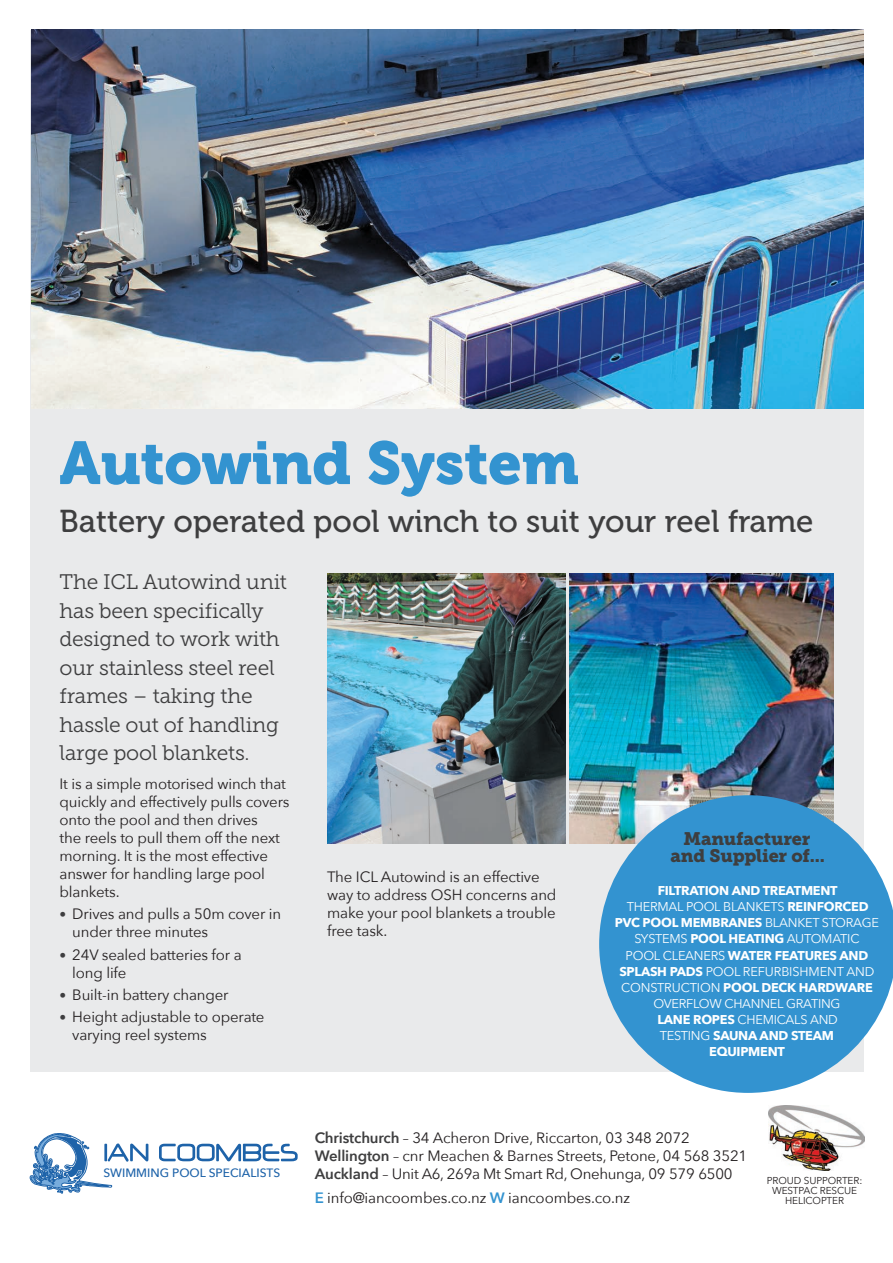
<style>
.page{position:relative;width:893px;height:1263px;background:#fff}
.page>*{position:absolute;margin:0;border:0;box-sizing:border-box;transform-origin:0 0}
.t1{font:60px "Museo 900";color:#3393d0}
.t2{font:31.5px "Museo 500";color:#3e3e3f}
.t3{font:21px/28.5px "Museo Slab 300";letter-spacing:-.01em;color:#3e3e3f}
.t4{font:18px/16.5px "Museo Slab 900";letter-spacing:-.01em;color:#3e3e3f;text-align:center}
.t5{font:15px/18px "Avenir Next";letter-spacing:-.01em;color:#231f20}
.t6{font:12.75px/16.2px "Avenir Next";letter-spacing:-.02em;color:#fff;text-align:center}
.t7{font:500 12px "Avenir Next";color:#1e63a9}
.t8{font:10.05px/10.1px "Avenir Next";letter-spacing:-.01em;color:#231f20;text-align:center}
.s1{font-size:13.5px;color:#3e3e3f}
.s2{font-weight:700}
.s3{font-weight:600;color:#3e3e3f}
.s4{font-weight:600;color:#3393d0}
</style>
<div class="page">
<div style="left:30px;top:30px;width:833px;height:1041px;background:#e9eaeb"></div>
<img style="left:769px;top:1105px;width:95px;height:66px">
<img style="left:569px;top:574px;width:264px;height:270px">
<img style="left:327px;top:574px;width:239px;height:270px">
<img style="left:31px;top:30px;width:832px;height:378px">
<svg style="left:29px;top:1133px;width:269px;height:61px"></svg>
<svg style="left:599px;top:795px;width:294px;height:298px;fill:#3393d0"></svg>
<h1 class="t1" style="left:60px;top:429px;width:521px">Autowind System</h1>
<h2 class="t2" style="left:60px;top:503px;width:756px">Battery operated pool winch to suit your reel frame</h2>
<h3 class="t3" style="left:60px;top:568px;width:229px">The ICL Autowind unit has been specifically designed to work with our stainless steel reel frames – taking the hassle out of handling large pool blankets.</h3>
<p class="t5" style="left:60px;top:774px;width:232px">It is a simple motorised winch that quickly and effectively pulls covers onto the pool and then drives<br>the reels to pull them off the next morning. It is the most effective answer for handling large pool blankets.</p>
<p class="t5" style="left:72px;top:904px;width:210px;text-indent:-13px"><span class="s1">•</span> Drives and pulls a 50m cover in under three minutes</p>
<p class="t5" style="left:72px;top:945px;width:171px;text-indent:-13px"><span class="s1">•</span> 24V sealed batteries for a long life</p>
<p class="t5" style="left:60px;top:985px;width:171px"><span class="s1">•</span> Built-in battery changer</p>
<p class="t5" style="left:72px;top:1007px;width:194px;text-indent:-13px"><span class="s1">•</span> Height adjustable to operate varying reel systems</p>
<p class="t5" style="left:327px;top:867px;width:231px">The ICL Autowind is an effective way to address OSH concerns and make your pool blankets a trouble free task.</p>
<p class="t4" style="left:670px;top:831px;width:156px">Manufacturer and Supplier of...</p>
<p class="t6" style="left:615px;top:882px;width:266px"><span class="s2">FILTRATION AND TREATMENT<br></span>THERMAL POOL BLANKETS <span class="s2">REINFORCED<br>PVC POOL MEMBRANES</span> BLANKET STORAGE<br>SYSTEMS <span class="s2">POOL HEATING</span> AUTOMATIC<br>POOL CLEANERS <span class="s2">WATER FEATURES AND<br>SPLASH PADS</span> POOL REFURBISHMENT AND<br>CONSTRUCTION <span class="s2">POOL DECK HARDWARE<br></span>OVERFLOW CHANNEL GRATING<br><span class="s2">LANE ROPES</span> CHEMICALS AND<br>TESTING <span class="s2">SAUNA AND STEAM<br>EQUIPMENT</span></p>
<p class="t7" style="left:103px;top:1163px;width:178px">SWIMMING POOL SPECIALISTS</p>
<p class="t5" style="left:315px;top:1128px;width:434px"><span class="s3">Christchurch</span> – 34 Acheron Drive, Riccarton, 03 348 2072<br><span class="s3">Wellington</span> – cnr Meachen &amp; Barnes Streets, Petone, 04 568 3521<br><span class="s3">Auckland</span> – Unit A6, 269a Mt Smart Rd, Onehunga, 09 579 6500</p>
<p class="t5" style="left:315px;top:1188px;width:317px"><span class="s4">E</span> info@iancoombes.co.nz <span class="s4">W</span> iancoombes.co.nz</p>
<p class="t8" style="left:767px;top:1175px;width:97px">PROUD SUPPORTER:<br>WESTPAC RESCUE<br>HELICOPTER</p>
</div>
